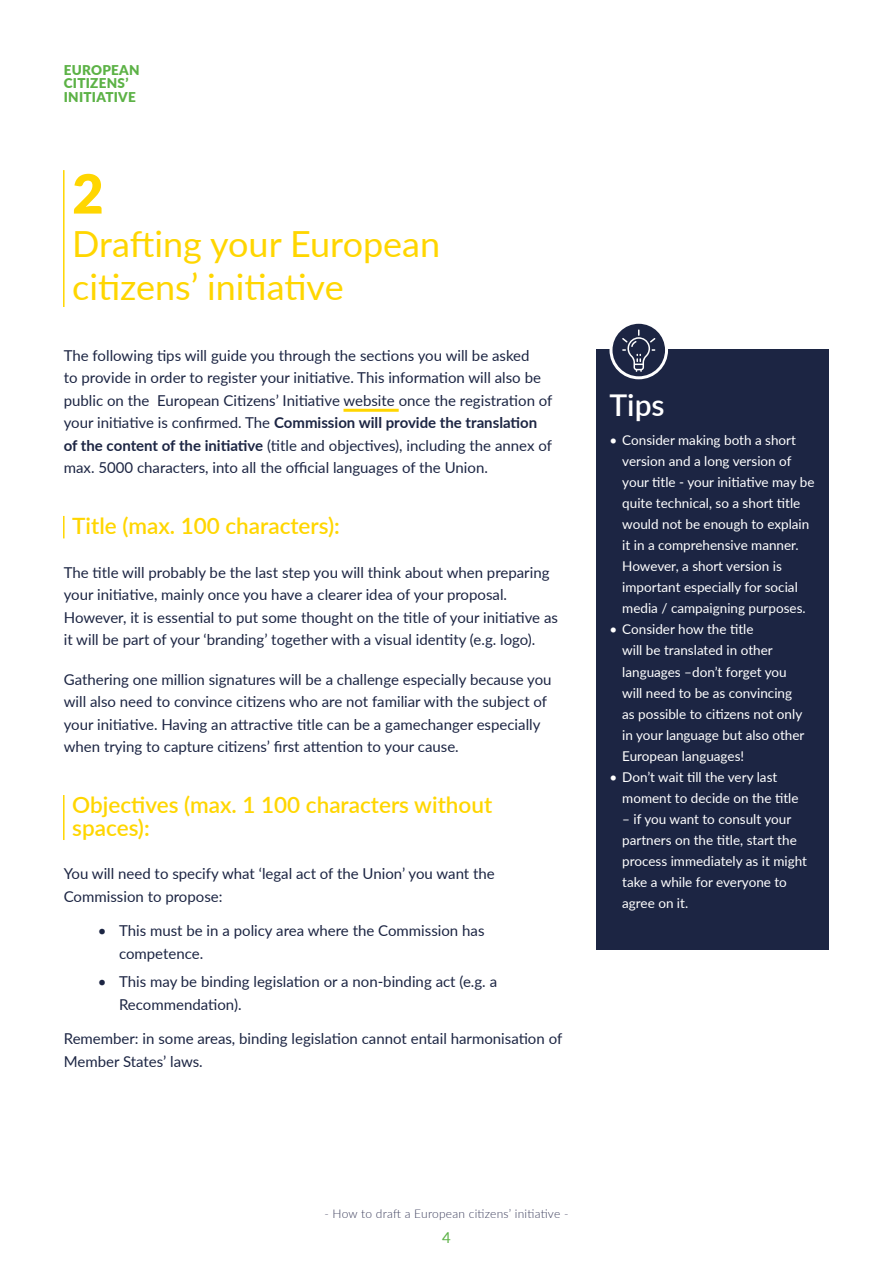
<style>
.page{position:relative;width:893px;height:1263px;background:#fff}
.page>*{position:absolute;margin:0;border:0;box-sizing:border-box;transform-origin:0 0}
.t1{font:900 54px "Lato";color:#ffd600}
.t2{font:36px/43.2px "Lato";color:#ffd600}
.t3{font:600 30px "Lato";color:#fff}
.t4{font:600 22.5px/22.5px "Lato";color:#ffd600}
.t5{font:15px/22.5px "Lato";color:#1c2543}
.t6{font:15px "Lato";color:#5cb246}
.t7{font:13.5px/21px "Lato";color:#fff}
.t8{font:900 13.5px/13.5px "Lato";letter-spacing:.02em;color:#5cb246}
.t9{font:300 12px "Lato";letter-spacing:.02em;color:#3c3e5c}
.s1{font-weight:700}
</style>
<div class="page">
<hr style="left:63px;top:170px;width:2px;height:137px;background:#ffd600">
<hr style="left:343px;top:409px;width:56px;height:3px;background:#ffd600">
<hr style="left:63px;top:516px;width:2px;height:22px;background:#ffd600">
<hr style="left:63px;top:795px;width:2px;height:45px;background:#ffd600">
<div style="left:597px;top:349px;width:232px;height:601px;background:#1c2543"></div>
<svg style="left:611px;top:322px;width:55px;height:56px"></svg>
<div style="left:609px;top:321px;width:59px;height:58px;border:3px solid #fff;border-radius:50%"></div>
<svg style="left:622px;top:329px;width:33px;height:43px"></svg>
<p class="t8" style="left:64px;top:62px;width:77px">EUROPEAN<br>CITIZENS’<br>INITIATIVE</p>
<h1 class="t1" style="left:72px;top:153px;width:33px">2</h1>
<h2 class="t2" style="left:72px;top:221px;width:369px">Drafting your European citizens’ initiative</h2>
<p class="t5" style="left:64px;top:343px;width:490px">The following tips will guide you through the sections you will be asked<br>to provide in order to register your initiative. This information will also be public on the European Citizens’ Initiative website once the registration of your initiative is confirmed. The <span class="s1">Commission will provide the translation of the content of the initiative</span> (title and objectives), including the annex of max. 5000 characters, into all the official languages of the Union.</p>
<h3 class="t4" style="left:72px;top:514px;width:269px">Title (max. 100 characters):</h3>
<p class="t5" style="left:64px;top:560px;width:496px">The title will probably be the last step you will think about when preparing your initiative, mainly once you have a clearer idea of your proposal.<br>However, it is essential to put some thought on the title of your initiative as it will be part of your ‘branding’ together with a visual identity (e.g. logo).</p>
<p class="t5" style="left:64px;top:667px;width:489px">Gathering one million signatures will be a challenge especially because you will also need to convince citizens who are not familiar with the subject of your initiative. Having an attractive title can be a gamechanger especially when trying to capture citizens’ first attention to your cause.</p>
<h3 class="t4" style="left:72px;top:793px;width:421px">Objectives (max. 1 100 characters without spaces):</h3>
<p class="t5" style="left:64px;top:862px;width:432px">You will need to specify what ‘legal act of the Union’ you want the<br>Commission to propose:</p>
<p class="t5" style="left:119px;top:919px;width:367px;text-indent:-21px">• This must be in a policy area where the Commission has competence.</p>
<p class="t5" style="left:119px;top:970px;width:380px;text-indent:-21px">• This may be binding legislation or a non-binding act (e.g. a<br>Recommendation).</p>
<p class="t5" style="left:64px;top:1027px;width:500px">Remember: in some areas, binding legislation cannot entail harmonisation of<br>Member States’ laws.</p>
<h3 class="t3" style="left:609px;top:383px;width:57px">Tips</h3>
<p class="t7" style="left:622px;top:429px;width:194px;text-indent:-13px">• Consider making both a short version and a long version of your title - your initiative may be quite technical, so a short title would not be enough to explain it in a comprehensive manner.<br>However, a short version is important especially for social media / campaigning purposes.</p>
<p class="t7" style="left:622px;top:618px;width:184px;text-indent:-13px">• Consider how the title<br>will be translated in other languages –don’t forget you will need to be as convincing as possible to citizens not only in your language but also other<br>European languages!</p>
<p class="t7" style="left:622px;top:765px;width:178px;text-indent:-13px">• Don’t wait till the very last moment to decide on the title</p>
<p class="t7" style="left:622px;top:807px;width:186px">– if you want to consult your partners on the title, start the process immediately as it might take a while for everyone to agree on it.</p>
<p class="t9" style="left:324px;top:1206px;width:246px">- How to draft a European citizens’ initiative -</p>
<p class="t6" style="left:442px;top:1227px;width:10px">4</p>
</div>
